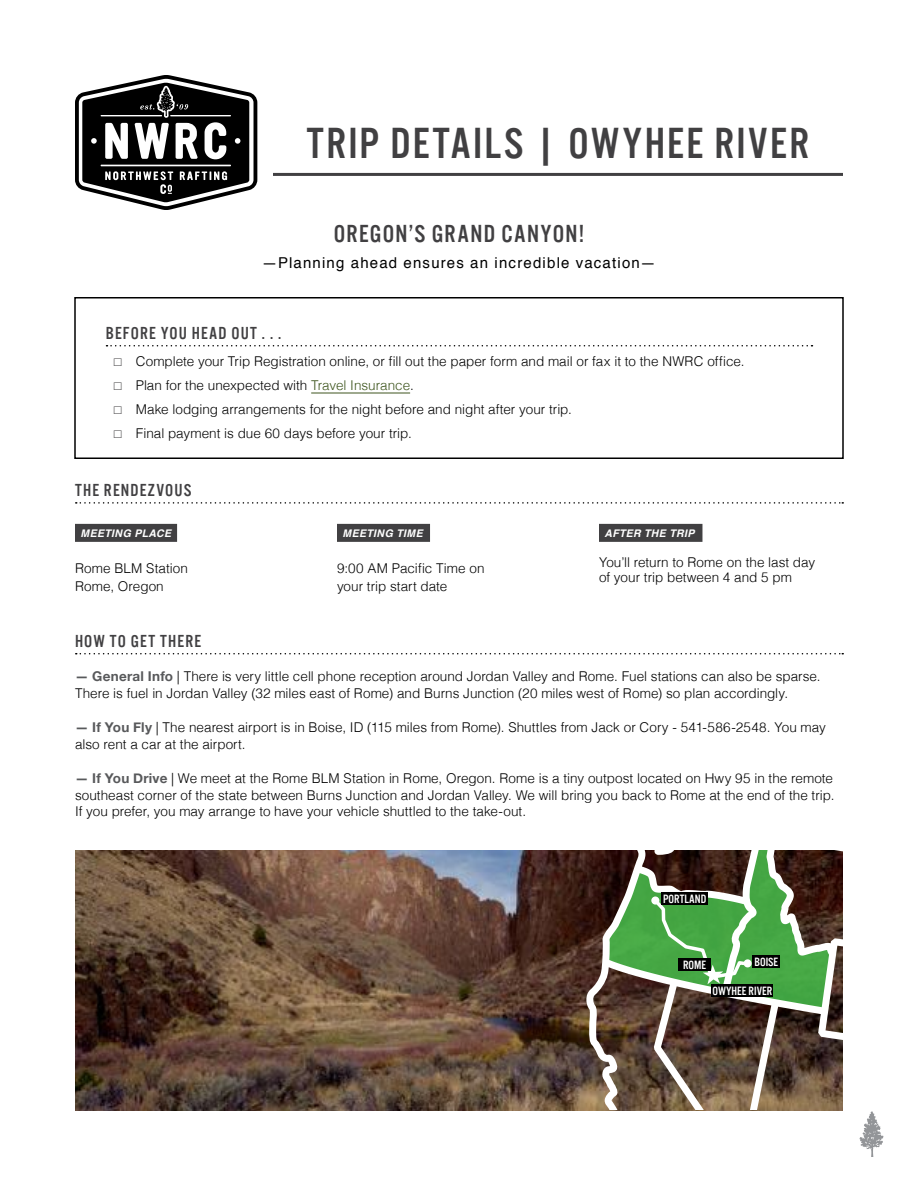
<style>
.page{position:relative;width:918px;height:1188px;background:#fff}
.page>*{position:absolute;margin:0;border:0;box-sizing:border-box;transform-origin:0 0}
.t1{font:45px "Alternate Gothic No 3";letter-spacing:.05em;color:#414042}
.t2{font:25.5px "Alternate Gothic No 3";letter-spacing:.05em;color:#414042}
.t3{font:18px "Alternate Gothic No 3";letter-spacing:.065em;color:#414042}
.t4{font:15px "Helvetica";letter-spacing:.08em;color:#000}
.t5{font:300 13.5px/16.5px "Helvetica";color:#000}
.t6{font:12.45px "Alternate Gothic No 3";color:#fff}
.t7{font:italic 700 10.5px "Helvetica";letter-spacing:.04em;color:#fff}
.s1{color:#3e551e}
.s2{font-family:"Helvetica Neue";font-weight:700;color:#58595b}
</style>
<div class="page">
<img style="left:75px;top:850px;width:765px;height:260px">
<svg style="left:76px;top:502px;width:767px;height:2px"></svg>
<div style="left:75px;top:524px;width:102px;height:18px;background:#414042"></div>
<div style="left:337px;top:524px;width:93px;height:18px;background:#414042"></div>
<div style="left:599px;top:524px;width:103px;height:18px;background:#414042"></div>
<svg style="left:106px;top:345px;width:707px;height:1px"></svg>
<hr style="left:311px;top:393px;width:99px;height:1px;background:#3e551e">
<div style="left:74px;top:297px;width:770px;height:162px;border:2px solid #000"></div>
<hr style="left:273px;top:173px;width:570px;height:3px;background:#414042">
<svg style="left:76px;top:653px;width:767px;height:1px"></svg>
<svg style="left:584px;top:851px;width:259px;height:259px;background:#675345"></svg>
<svg style="left:606px;top:851px;width:227px;height:160px;background:#5b7b4e"></svg>
<div style="left:651px;top:896px;width:8px;height:9px;background:#fff;border-radius:50%"></div>
<div style="left:661px;top:892px;width:47px;height:13px;background:#000"></div>
<svg style="left:860px;top:1111px;width:23px;height:46px"></svg>
<svg style="left:75px;top:75px;width:182px;height:135px"></svg>
<h1 class="t1" style="left:307px;top:119px;width:504px">TRIP DETAILS | OWYHEE RIVER</h1>
<h2 class="t2" style="left:334px;top:220px;width:252px">OREGON’S GRAND CANYON!</h2>
<p class="t4" style="left:262px;top:256px;width:395px">—Planning ahead ensures an incredible vacation—</p>
<h3 class="t3" style="left:106px;top:324px;width:177px">BEFORE YOU HEAD OUT . . .</h3>
<p class="t5" style="left:136px;top:350px;width:610px;line-height:24px">Complete your Trip Registration online, or fill out the paper form and mail or fax it to the NWRC office.<br>Plan for the unexpected with <span class="s1">Travel Insurance</span>.<br>Make lodging arrangements for the night before and night after your trip.<br>Final payment is due 60 days before your trip.</p>
<h3 class="t3" style="left:75px;top:481px;width:118px">THE RENDEZVOUS</h3>
<p class="t7" style="left:81px;top:529px;width:92px">MEETING PLACE</p>
<p class="t5" style="left:75px;top:560px;width:114px;line-height:18px">Rome BLM Station<br>Rome, Oregon</p>
<p class="t7" style="left:343px;top:529px;width:82px">MEETING TIME</p>
<p class="t5" style="left:337px;top:560px;width:149px;line-height:18px">9:00 AM Pacific Time on your trip start date</p>
<p class="t7" style="left:605px;top:529px;width:92px">AFTER THE TRIP</p>
<p class="t5" style="left:599px;top:555px;width:218px;line-height:15px">You’ll return to Rome on the last day of your trip between 4 and 5 pm</p>
<h3 class="t3" style="left:75px;top:631px;width:128px">HOW TO GET THERE</h3>
<p class="t5" style="left:75px;top:670px;width:747px"><span class="s2">— General Info</span> | There is very little cell phone reception around Jordan Valley and Rome. Fuel stations can also be sparse.<br>There is fuel in Jordan Valley (32 miles east of Rome) and Burns Junction (20 miles west of Rome) so plan accordingly.</p>
<p class="t5" style="left:75px;top:721px;width:752px"><span class="s2">— If You Fly</span> | The nearest airport is in Boise, ID (115 miles from Rome). Shuttles from Jack or Cory - 541-586-2548. You may also rent a car at the airport.</p>
<p class="t5" style="left:75px;top:772px;width:761px;text-align:justify"><span class="s2">— If You Drive</span> | We meet at the Rome BLM Station in Rome, Oregon. Rome is a tiny outpost located on Hwy 95 in the remote southeast corner of the state between Burns Junction and Jordan Valley. We will bring you back to Rome at the end of the trip.<br>If you prefer, you may arrange to have your vehicle shuttled to the take-out.</p>
<p class="t6" style="left:663px;top:892px;width:45px">PORTLAND</p>
<p class="t6" style="left:683px;top:958px;width:25px">ROME</p>
<p class="t6" style="left:754px;top:955px;width:25px">BOISE</p>
<p class="t6" style="left:713px;top:984px;width:61px">OWYHEE RIVER</p>
</div>
